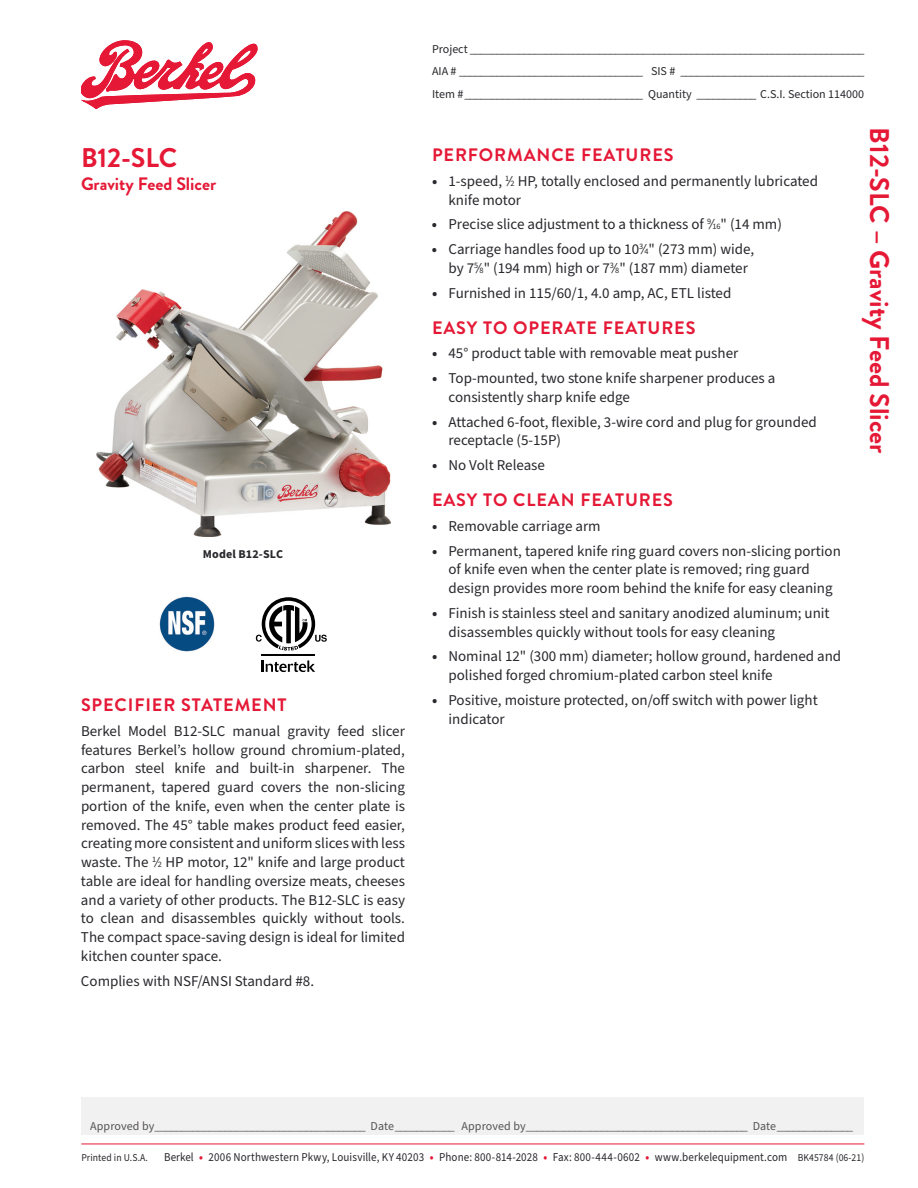
<style>
.page{position:relative;width:918px;height:1188px;background:#fff}
.page>*{position:absolute;margin:0;border:0;box-sizing:border-box;transform-origin:0 0}
.t1{font:700 27px "Brandon Grotesque";color:#e51836}
.t2{font:700 18px "Brandon Grotesque";letter-spacing:.05em;color:#e51836}
.t3{font:700 18px "Brandon Grotesque";color:#e51836}
.t4{font:15px/18.8px "Source Sans Pro";color:#28282d}
.t5{font:12px/22.5px "Source Sans Pro";letter-spacing:.005em;color:#28282d;text-align:justify}
.t6{font:12px "Source Sans Pro";letter-spacing:.005em;color:#565256}
.t7{font:12px "Source Sans Pro";letter-spacing:.005em;color:#28282d;scale:.92 1}
.t8{font:700 12px "Source Sans Pro";letter-spacing:.015em;color:#28282d}
.t9{font:10.5px "Source Sans Pro";letter-spacing:.01em;color:#28282d;scale:.92 1}
.s1{font-size:8.25px}
.s2{font-weight:700}
.s3{font-weight:700;color:#e51836}
.s4{font-size:10.5px}
</style>
<div class="page">
<div style="left:81px;top:1097px;width:783px;height:38px;background:#f1f1f1"></div>
<hr style="left:81px;top:1144px;width:783px;height:1px;background:#e51836">
<svg style="left:81px;top:41px;width:176px;height:68px"></svg>
<img style="left:159px;top:597px;width:55px;height:55px">
<svg style="left:262px;top:660px;width:53px;height:12px"></svg>
<hr style="left:262px;top:655px;width:53px;height:1px;background:#000">
<svg style="left:256px;top:597px;width:71px;height:54px"></svg>
<img style="left:96px;top:211px;width:294px;height:326px">
<h1 class="t1" style="left:81px;top:139px;width:98px">B12-SLC</h1>
<p class="t3" style="left:81px;top:171px;width:137px">Gravity Feed Slicer</p>
<p class="t8" style="left:203px;top:546px;width:82px">Model B12-SLC</p>
<p class="t2" style="left:81px;top:692px;width:207px">SPECIFIER STATEMENT</p>
<p class="t4" style="left:81px;top:722px;width:326px;text-align:justify">Berkel Model B12-SLC manual gravity feed slicer features Berkel’s hollow ground chromium-plated, carbon steel knife and built-in sharpener. The permanent, tapered guard covers the non-slicing portion of the knife, even when the center plate is removed. The 45° table makes product feed easier, creating more consistent and uniform slices with less waste. The <sup>1</sup>⁄<span class="s1">2</span> HP motor, 12" knife and large product table are ideal for handling oversize meats, cheeses and a variety of other products. The B12-SLC is easy to clean and disassembles quickly without tools.<br>The compact space-saving design is ideal for limited kitchen counter space.</p>
<p class="t4" style="left:81px;top:972px;width:235px">Complies with NSF/ANSI Standard #8.</p>
<p class="t5" style="left:432px;top:38px;width:434px">Project _________________________________________________________________________ AIA # __________________________________ SIS # __________________________________ Item #_________________________________ Quantity ___________ C.S.I. Section 114000</p>
<p class="t2" style="left:432px;top:142px;width:243px">PERFORMANCE FEATURES</p>
<p class="t4" style="left:448px;top:172px;width:371px;text-indent:-16px"><span class="s2">•</span> 1-speed, <sup>1</sup>⁄<span class="s1">2</span> HP, totally enclosed and permanently lubricated knife motor</p>
<p class="t4" style="left:432px;top:215px;width:351px"><span class="s2">•</span> Precise slice adjustment to a thickness of <sup>9</sup>⁄<span class="s1">16</span>" (14 mm)</p>
<p class="t4" style="left:448px;top:240px;width:307px;text-indent:-16px"><span class="s2">•</span> Carriage handles food up to 10<sup>3</sup>⁄<span class="s1">4</span>" (273 mm) wide, by 7<sup>5</sup>⁄<span class="s1">8</span>" (194 mm) high or 7<sup>3</sup>⁄<span class="s1">8</span>" (187 mm) diameter</p>
<p class="t4" style="left:432px;top:284px;width:301px"><span class="s2">•</span> Furnished in 115/60/1, 4.0 amp, AC, ETL listed</p>
<p class="t2" style="left:432px;top:315px;width:265px">EASY TO OPERATE FEATURES</p>
<p class="t4" style="left:432px;top:344px;width:308px"><span class="s2">•</span> 45° product table with removable meat pusher</p>
<p class="t4" style="left:448px;top:369px;width:328px;text-indent:-16px"><span class="s2">•</span> Top-mounted, two stone knife sharpener produces a consistently sharp knife edge</p>
<p class="t4" style="left:448px;top:413px;width:370px;text-indent:-16px"><span class="s2">•</span> Attached 6-foot, flexible, 3-wire cord and plug for grounded receptacle (5-15P)</p>
<p class="t4" style="left:432px;top:456px;width:115px"><span class="s2">•</span> No Volt Release</p>
<p class="t2" style="left:432px;top:487px;width:243px">EASY TO CLEAN FEATURES</p>
<p class="t4" style="left:432px;top:517px;width:170px"><span class="s2">•</span> Removable carriage arm</p>
<p class="t4" style="left:448px;top:542px;width:394px;text-indent:-16px"><span class="s2">•</span> Permanent, tapered knife ring guard covers non-slicing portion of knife even when the center plate is removed; ring guard design provides more room behind the knife for easy cleaning</p>
<p class="t4" style="left:448px;top:604px;width:383px;text-indent:-16px"><span class="s2">•</span> Finish is stainless steel and sanitary anodized aluminum; unit disassembles quickly without tools for easy cleaning</p>
<p class="t4" style="left:448px;top:647px;width:394px;text-indent:-16px"><span class="s2">•</span> Nominal 12" (300 mm) diameter; hollow ground, hardened and polished forged chromium-plated carbon steel knife</p>
<p class="t4" style="left:448px;top:691px;width:371px;text-indent:-16px"><span class="s2">•</span> Positive, moisture protected, on/off switch with power light indicator</p>
<h1 class="t1" style="left:898px;top:127px;width:328px;rotate:90deg">B12-SLC – Gravity Feed Slicer</h1>
<p class="t6" style="left:90px;top:1118px;width:764px">Approved by_______________________________________ Date___________ Approved by_________________________________________ Date______________</p>
<p class="t9" style="left:81px;top:1150px;width:74px">Printed in U.S.A.</p>
<p class="t7" style="left:164px;top:1149px;width:762px">Berkel <span class="s3">•</span> 2006 Northwestern Pkwy, Louisville, KY 40203 <span class="s3">•</span> Phone: 800-814-2028 <span class="s3">•</span> Fax: 800-444-0602 <span class="s3">•</span> www.berkelequipment.com <span class="s4">BK45784 (06-21)</span></p>
</div>
